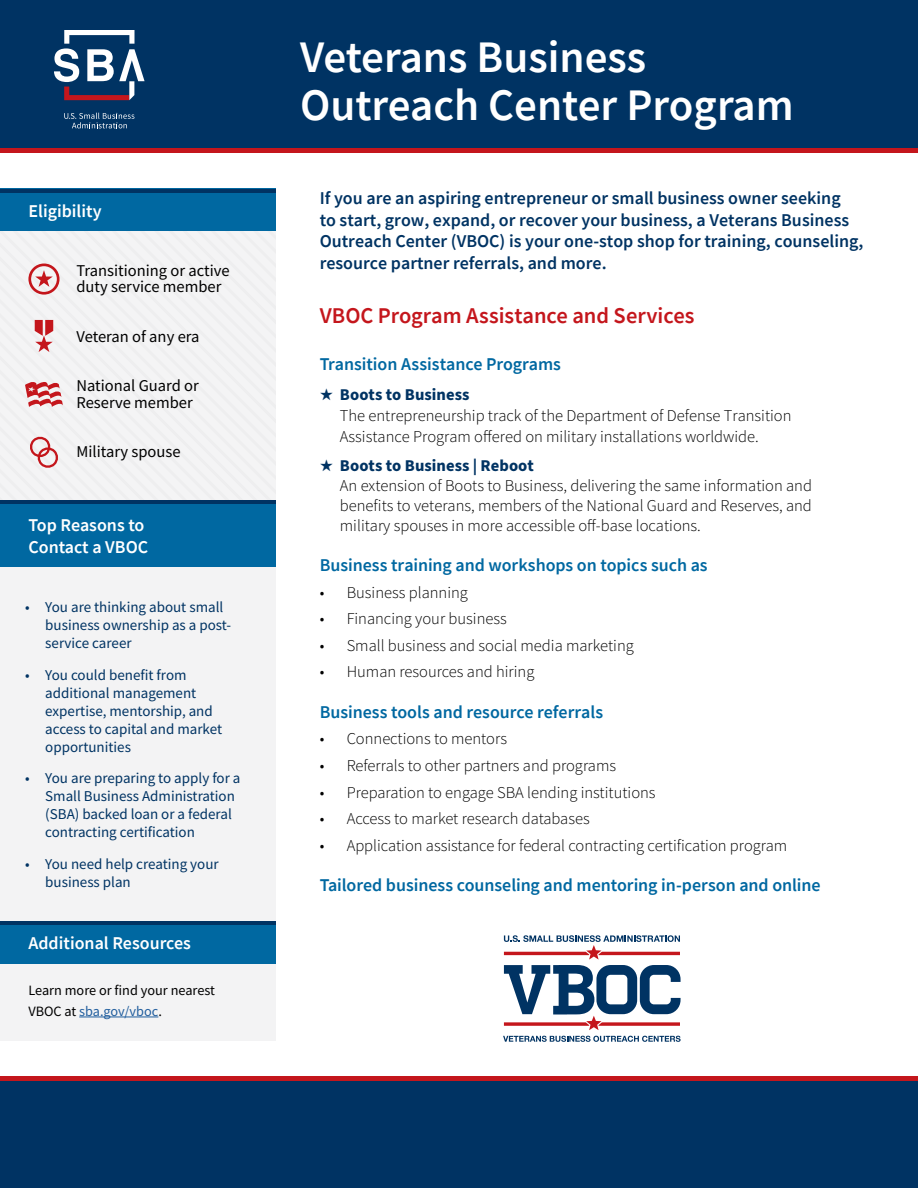
<style>
.page{position:relative;width:918px;height:1188px;background:#fff}
.page>*{position:absolute;margin:0;border:0;box-sizing:border-box;transform-origin:0 0}
.t1{font:600 45px/48px "Source Sans Pro";color:#fff}
.t2{font:600 22.5px "Source Sans Pro";letter-spacing:-.005em;color:#c4161c}
.t3{font:600 18px/21.6px "Source Sans Pro";color:#003363}
.t4{font:600 18px "Source Sans Pro";letter-spacing:-.005em;color:#0068a1}
.t5{font:600 18px/21.6px "Source Sans Pro";color:#fff}
.t6{font:300 16.5px/19.8px "Source Sans Pro";color:#000}
.t7{font:16.5px/16.5px "Source Sans Pro";color:#000}
.t8{font:700 16.5px "Source Sans Pro";letter-spacing:.005em;color:#003363}
.Lbody{font:15px/18px "Source Sans Pro";color:#003363}
.t9{font:14.25px/21px "Source Sans Pro";color:#000}
.s1{color:#215e9e}
</style>
<div class="page">
<div style="left:0;top:189px;width:275px;height:852px;background:#f3f3f4"></div>
<div style="left:0;top:189px;width:275px;height:42px;background:#0068a1"></div>
<div style="left:0;top:500px;width:275px;height:67px;background:#0068a1"></div>
<div style="left:0;top:921px;width:275px;height:42px;background:#0068a1"></div>
<div style="left:0;top:1078px;width:918px;height:110px;background:#003363"></div>
<hr style="left:0;top:1076px;width:918px;height:4px;background:#c4161c">
<hr style="left:0;top:921px;width:275px;height:4px;background:#003363">
<hr style="left:0;top:189px;width:275px;height:4px;background:#003363">
<hr style="left:79px;top:1017px;width:79px;height:1px;background:#215e9e">
<div style="left:0;top:0;width:918px;height:148px;background:#003363"></div>
<svg style="left:54px;top:30px;width:91px;height:70px"></svg>
<svg style="left:64px;top:113px;width:70px;height:15px"></svg>
<svg style="left:503px;top:1036px;width:178px;height:6px"></svg>
<svg style="left:504px;top:935px;width:177px;height:95px"></svg>
<svg style="left:0;top:263px;width:275px;height:241px"></svg>
<div style="left:0;top:148px;width:918px;height:5px;background:#c4161c"></div>
<h3 class="t5" style="left:28px;top:200px;width:75px">Eligibility</h3>
<p class="t7" style="left:76px;top:262px;width:155px">Transitioning or active duty service member</p>
<p class="t7" style="left:76px;top:328px;width:125px">Veteran of any era</p>
<p class="t7" style="left:76px;top:378px;width:124px">National Guard or<br>Reserve member</p>
<p class="t7" style="left:76px;top:444px;width:106px">Military spouse</p>
<h3 class="t5" style="left:28px;top:514px;width:121px">Top Reasons to<br>Contact a VBOC</h3>
<p class="Lbody" style="left:45px;top:598px;width:187px;text-indent:-20px">• You are thinking about small business ownership as a post&shy;service career</p>
<p class="Lbody" style="left:25px;top:666px;width:6px">•</p>
<p class="Lbody" style="left:45px;top:666px;width:178px">You could benefit from additional management expertise, mentorship, and access to capital and market opportunities</p>
<p class="Lbody" style="left:25px;top:769px;width:6px">•</p>
<p class="Lbody" style="left:45px;top:769px;width:197px">You are preparing to apply for a<br>Small Business Administration (SBA) backed loan or a federal contracting certification</p>
<p class="Lbody" style="left:45px;top:855px;width:175px;text-indent:-20px">• You need help creating your business plan</p>
<h3 class="t5" style="left:28px;top:932px;width:164px">Additional Resources</h3>
<p class="t9" style="left:28px;top:980px;width:188px">Learn more or find your nearest<br>VBOC at <span class="s1">sba.gov/vboc</span>.</p>
<h1 class="t1" style="left:300px;top:32px;width:495px">Veterans Business<br>Outreach Center Program</h1>
<p class="t3" style="left:320px;top:187px;width:545px">If you are an aspiring entrepreneur or small business owner seeking<br>to start, grow, expand, or recover your business, a Veterans Business Outreach Center (VBOC) is your one-stop shop for training, counseling, resource partner referrals, and more.</p>
<h2 class="t2" style="left:320px;top:301px;width:376px">VBOC Program Assistance and Services</h2>
<h3 class="t4" style="left:320px;top:352px;width:243px">Transition Assistance Programs</h3>
<p class="t8" style="left:320px;top:383px;width:151px">★ Boots to Business</p>
<p class="t6" style="left:340px;top:405px;width:453px;line-height:21px">The entrepreneurship track of the Department of Defense Transition<br>Assistance Program offered on military installations worldwide.</p>
<p class="t8" style="left:320px;top:455px;width:216px">★ Boots to Business | Reboot</p>
<p class="t6" style="left:340px;top:476px;width:474px;text-align:justify">An extension of Boots to Business, delivering the same information and benefits to veterans, members of the National Guard and Reserves, and military spouses in more accessible off-base locations.</p>
<h3 class="t4" style="left:320px;top:553px;width:389px">Business training and workshops on topics such as</h3>
<p class="t6" style="left:320px;top:582px;width:150px">• Business planning</p>
<p class="t6" style="left:320px;top:609px;width:189px">• Financing your business</p>
<p class="t6" style="left:320px;top:635px;width:316px">• Small business and social media marketing</p>
<p class="t6" style="left:320px;top:662px;width:216px">• Human resources and hiring</p>
<h3 class="t4" style="left:320px;top:700px;width:285px">Business tools and resource referrals</h3>
<p class="t6" style="left:320px;top:729px;width:189px">• Connections to mentors</p>
<p class="t6" style="left:320px;top:756px;width:298px">• Referrals to other partners and programs</p>
<p class="t6" style="left:320px;top:782px;width:337px">• Preparation to engage SBA lending institutions</p>
<p class="t6" style="left:320px;top:809px;width:272px">• Access to market research databases</p>
<p class="t6" style="left:320px;top:835px;width:469px">• Application assistance for federal contracting certification program</p>
<h3 class="t4" style="left:320px;top:873px;width:502px">Tailored business counseling and mentoring in-person and online</h3>
</div>
